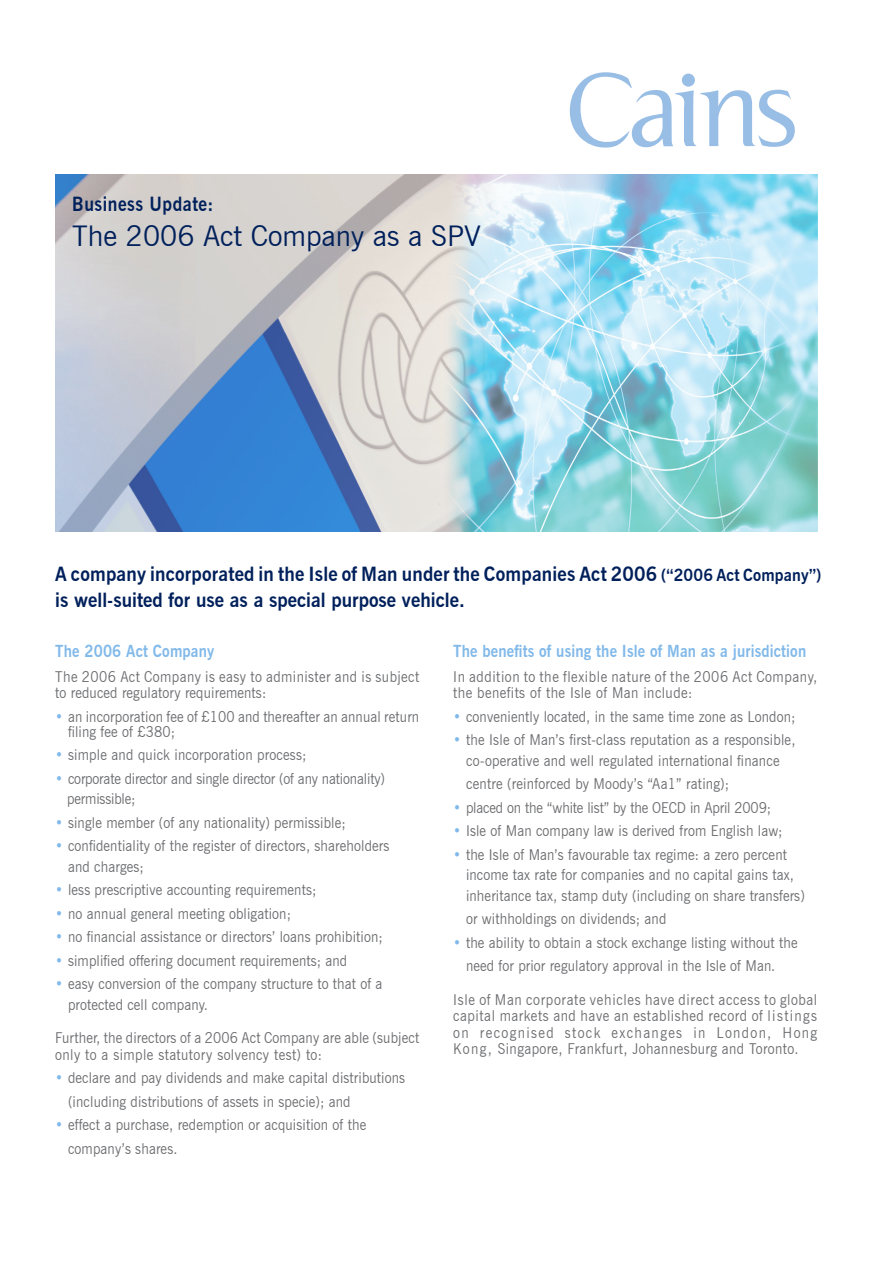
<style>
.page{position:relative;width:893px;height:1263px;background:#fff}
.page>*{position:absolute;margin:0;border:0;box-sizing:border-box;transform-origin:0 0}
.t1{font:28.5px "News Gothic BT";color:#00205b}
.Biog{font:700 19.5px "News Gothic BT";letter-spacing:.01em;color:#00205b}
.Biog-2{font:700 19.5px "News Gothic BT";letter-spacing:.03em;color:#00205b;scale:.9 1}
.Biog-3{font:700 16.5px "News Gothic BT";letter-spacing:.01em;color:#81b9ea;scale:.91 1}
.Biog-4{font:15px/16.5px "News Gothic BT";letter-spacing:.01em;color:#6c6d70;scale:.91 1}
.Biog-5{font:15px "News Gothic BT";letter-spacing:-.01em;color:#6c6d70;scale:.91 1}
.Biog-6{font:15px/16.5px "News Gothic BT";letter-spacing:.04em;color:#6c6d70;scale:.91 1}
.Biog-7{font:15px/16.5px "News Gothic BT";letter-spacing:.03em;color:#6c6d70;scale:.91 1}
.s1{font-size:16.5px}
.s2{color:#81b9ea}
</style>
<div class="page">
<img style="left:55px;top:174px;width:387px;height:357px">
<svg style="left:570px;top:72px;width:225px;height:76px"></svg>
<div style="left:682px;top:74px;width:13px;height:13px;background:#99bee5;border-radius:50%"></div>
<img style="left:442px;top:174px;width:375px;height:357px">
<p class="Biog-2" style="left:72px;top:192px;width:158px">Business Update:</p>
<p class="t1" style="left:72px;top:218px;width:410px">The 2006 Act Company as a SPV</p>
<p class="Biog" style="left:55px;top:563px;width:768px">A company incorporated in the Isle of Man under the Companies Act 2006 <span class="s1">(“2006 Act Company”)</span></p>
<p class="Biog" style="left:55px;top:588px;width:411px">is well-suited for use as a special purpose vehicle.</p>
<p class="Biog-3" style="left:55px;top:641px;width:176px">The 2006 Act Company</p>
<p class="Biog-7" style="left:55px;top:668px;width:401px">The 2006 Act Company is easy to administer and is subject to reduced regulatory requirements:</p>
<p class="Biog-4" style="left:68px;top:709px;width:387px;line-height:15px;text-indent:-13px"><span class="s2">•</span> an incorporation fee of £100 and thereafter an annual return filing fee of £380;</p>
<p class="Biog-4" style="left:55px;top:747px;width:277px"><span class="s2">•</span> simple and quick incorporation process;</p>
<p class="Biog-5" style="left:55px;top:769px;width:364px"><span class="s2">•</span> corporate director and single director (of any nationality)</p>
<p class="Biog-5" style="left:67px;top:790px;width:77px">permissible;</p>
<p class="Biog-4" style="left:55px;top:814px;width:321px"><span class="s2">•</span> single member (of any nationality) permissible;</p>
<p class="Biog-4" style="left:55px;top:838px;width:369px"><span class="s2">•</span> confidentiality of the register of directors, shareholders</p>
<p class="Biog-4" style="left:68px;top:858px;width:85px">and charges;</p>
<p class="Biog-4" style="left:55px;top:882px;width:288px"><span class="s2">•</span> less prescriptive accounting requirements;</p>
<p class="Biog-4" style="left:55px;top:905px;width:260px"><span class="s2">•</span> no annual general meeting obligation;</p>
<p class="Biog-4" style="left:55px;top:929px;width:361px"><span class="s2">•</span> no financial assistance or directors’ loans prohibition;</p>
<p class="Biog-4" style="left:55px;top:952px;width:322px"><span class="s2">•</span> simplified offering document requirements; and</p>
<p class="Biog-4" style="left:55px;top:976px;width:361px"><span class="s2">•</span> easy conversion of the company structure to that of a</p>
<p class="Biog-4" style="left:68px;top:996px;width:155px">protected cell company.</p>
<p class="Biog-4" style="left:55px;top:1030px;width:401px">Further, the directors of a 2006 Act Company are able (subject only to a simple statutory solvency test) to:</p>
<p class="Biog-4" style="left:55px;top:1070px;width:386px"><span class="s2">•</span> declare and pay dividends and make capital distributions</p>
<p class="Biog-4" style="left:68px;top:1093px;width:312px">(including distributions of assets in specie); and</p>
<p class="Biog-4" style="left:55px;top:1117px;width:343px"><span class="s2">•</span> effect a purchase, redemption or acquisition of the</p>
<p class="Biog-4" style="left:68px;top:1140px;width:122px">company’s shares.</p>
<p class="Biog-3" style="left:453px;top:641px;width:389px">The benefits of using the Isle of Man as a jurisdiction</p>
<p class="Biog-6" style="left:453px;top:668px;width:401px">In addition to the flexible nature of the 2006 Act Company, the benefits of the Isle of Man include:</p>
<p class="Biog-4" style="left:453px;top:708px;width:377px"><span class="s2">•</span> conveniently located, in the same time zone as London;</p>
<p class="Biog-4" style="left:453px;top:732px;width:378px"><span class="s2">•</span> the Isle of Man’s first-class reputation as a responsible,</p>
<p class="Biog-4" style="left:466px;top:752px;width:346px">co-operative and well regulated international finance</p>
<p class="Biog-4" style="left:466px;top:776px;width:290px">centre (reinforced by Moody’s “Aa1” rating);</p>
<p class="Biog-5" style="left:453px;top:798px;width:351px"><span class="s2">•</span> placed on the “white list” by the OECD in April 2009;</p>
<p class="Biog-4" style="left:453px;top:823px;width:363px"><span class="s2">•</span> Isle of Man company law is derived from English law;</p>
<p class="Biog-4" style="left:453px;top:846px;width:368px"><span class="s2">•</span> the Isle of Man’s favourable tax regime: a zero percent</p>
<p class="Biog-4" style="left:466px;top:867px;width:362px">income tax rate for companies and no capital gains tax,</p>
<p class="Biog-4" style="left:466px;top:887px;width:374px">inheritance tax, stamp duty (including on share transfers)</p>
<p class="Biog-4" style="left:466px;top:911px;width:222px">or withholdings on dividends; and</p>
<p class="Biog-4" style="left:453px;top:934px;width:380px"><span class="s2">•</span> the ability to obtain a stock exchange listing without the</p>
<p class="Biog-4" style="left:466px;top:958px;width:341px">need for prior regulatory approval in the Isle of Man.</p>
<p class="Biog-4" style="left:453px;top:991px;width:401px;text-align:justify">Isle of Man corporate vehicles have direct access to global capital markets and have an established record of listings on recognised stock exchanges in London, Hong Kong, Singapore, Frankfurt, Johannesburg and Toronto.</p>
</div>
